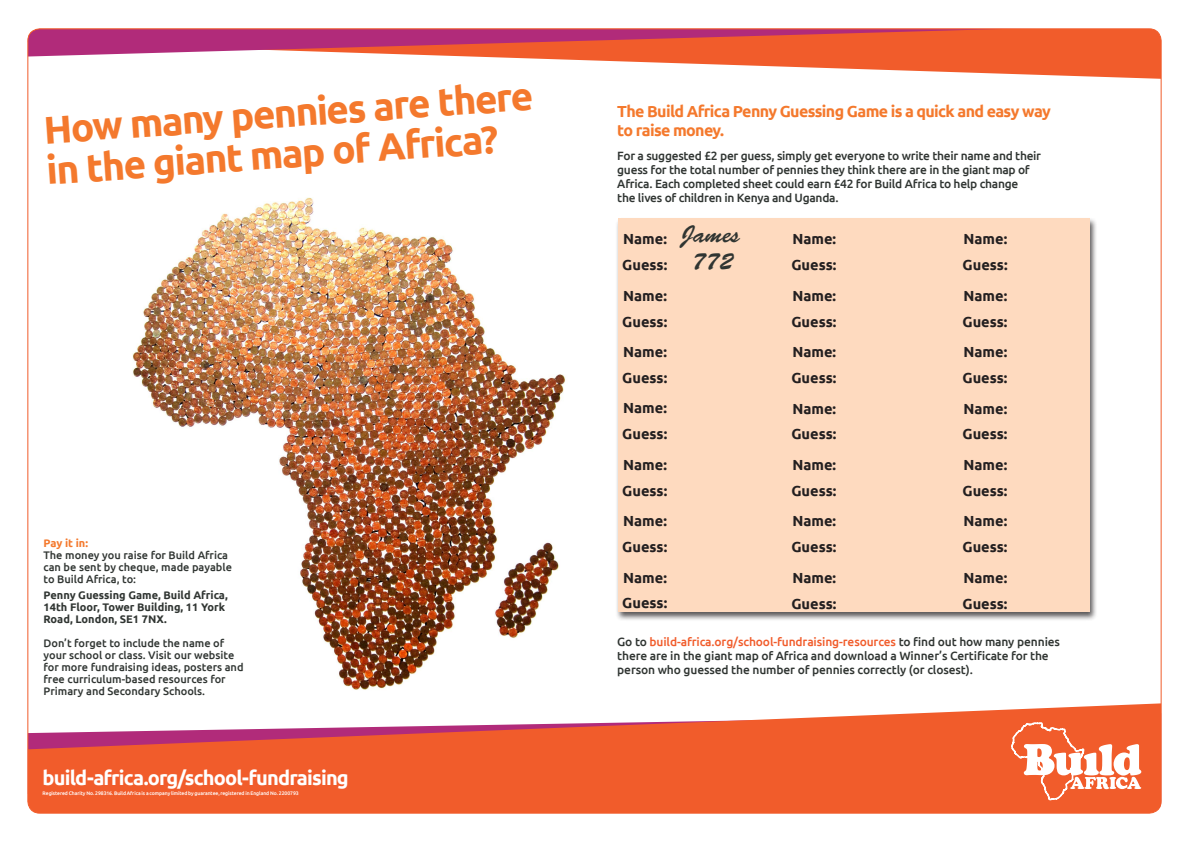
<style>
.page{position:relative;width:1191px;height:842px;background:#fff}
.page>*{position:absolute;margin:0;border:0;box-sizing:border-box;transform-origin:0 0}
.t1{font:700 38.8px/40.6px "Ubuntu";color:#f4792d}
.t2{font:24.3px/27px "Brush Script Std";color:#303532;text-align:center}
.t3{font:700 20px "Ubuntu";letter-spacing:-.04em;color:#fff}
.t4{font:700 16px/19.2px "Ubuntu";letter-spacing:-.04em;color:#f4792d}
.t5{font:700 14.6px/25.9px "Ubuntu";color:#231f20}
.t6{font:500 12px/14px "Ubuntu";letter-spacing:-.02em;color:#303532}
.t7{font:500 11px/12px "Ubuntu";color:#303532}
.t8{font:700 11px/12px "Ubuntu";color:#303532}
.t9{font:700 11px "Ubuntu";letter-spacing:-.005em;color:#f4792d}
.t10{font:500 5.1px "Ubuntu";letter-spacing:-.015em;color:#fff}
.s1{color:#f15c2b}
</style>
<div class="page">
<img style="left:132px;top:197px;width:434px;height:493px">
<svg style="left:29px;top:703px;width:1132px;height:109px;fill:#f15c2b"></svg>
<svg style="left:488px;top:57px;width:671px;height:22px"></svg>
<svg style="left:29px;top:29px;width:1132px;height:28px;background:#d75056"></svg>
<svg style="left:1011px;top:722px;width:130px;height:78px"></svg>
<div style="left:615px;top:217px;width:482px;height:404px;background:#231f20;opacity:.75"></div>
<div style="left:618px;top:219px;width:472px;height:393px;background:#fedabf"></div>
<h1 class="t1" style="left:42px;top:109px;width:492px;rotate:-4deg">How many pennies are there in the giant map of Africa?</h1>
<p class="t9" style="left:44px;top:537px;width:46px">Pay it in:</p>
<p class="t7" style="left:44px;top:549px;width:190px">The money you raise for Build Africa can be sent by cheque, made payable to Build Africa, to:</p>
<p class="t8" style="left:44px;top:589px;width:186px">Penny Guessing Game, Build Africa,<br>14th Floor, Tower Building, 11 York<br>Road, London, SE1 7NX.</p>
<p class="t7" style="left:44px;top:637px;width:201px">Don’t forget to include the name of your school or class. Visit our website for more fundraising ideas, posters and free curriculum-based resources for Primary and Secondary Schools.</p>
<h3 class="t3" style="left:43px;top:766px;width:308px">build-africa.org/school-fundraising</h3>
<p class="t10" style="left:43px;top:789px;width:257px">Registered Charity No. 298316. Build Africa is a company limited by guarantee, registered in England No. 2200793</p>
<h3 class="t4" style="left:617px;top:102px;width:435px">The Build Africa Penny Guessing Game is a quick and easy way to raise money.</h3>
<p class="t6" style="left:617px;top:148px;width:425px">For a suggested £2 per guess, simply get everyone to write their name and their guess for the total number of pennies they think there are in the giant map of Africa. Each completed sheet could earn £42 for Build Africa to help change<br>the lives of children in Kenya and Uganda.</p>
<p class="t5" style="left:622px;top:225px;width:47px">Name:<br>Guess:</p>
<p class="t5" style="left:622px;top:283px;width:47px">Name:<br>Guess:</p>
<p class="t5" style="left:622px;top:338px;width:47px">Name:<br>Guess:</p>
<p class="t5" style="left:622px;top:395px;width:47px">Name:<br>Guess:</p>
<p class="t5" style="left:622px;top:451px;width:47px">Name:<br>Guess:</p>
<p class="t5" style="left:622px;top:508px;width:47px">Name:<br>Guess:</p>
<p class="t5" style="left:622px;top:564px;width:47px">Name:<br>Guess:</p>
<h2 class="t2" style="left:680px;top:221px;width:61px">James<br>772</h2>
<p class="t5" style="left:791px;top:226px;width:47px">Name:<br>Guess:</p>
<p class="t5" style="left:791px;top:283px;width:47px">Name:<br>Guess:</p>
<p class="t5" style="left:791px;top:339px;width:47px">Name:<br>Guess:</p>
<p class="t5" style="left:791px;top:395px;width:47px">Name:<br>Guess:</p>
<p class="t5" style="left:791px;top:451px;width:47px">Name:<br>Guess:</p>
<p class="t5" style="left:791px;top:508px;width:47px">Name:<br>Guess:</p>
<p class="t5" style="left:791px;top:564px;width:47px">Name:<br>Guess:</p>
<p class="t5" style="left:962px;top:226px;width:47px">Name:<br>Guess:</p>
<p class="t5" style="left:962px;top:283px;width:47px">Name:<br>Guess:</p>
<p class="t5" style="left:962px;top:339px;width:47px">Name:<br>Guess:</p>
<p class="t5" style="left:962px;top:395px;width:47px">Name:<br>Guess:</p>
<p class="t5" style="left:962px;top:451px;width:47px">Name:<br>Guess:</p>
<p class="t5" style="left:962px;top:508px;width:47px">Name:<br>Guess:</p>
<p class="t5" style="left:962px;top:564px;width:47px">Name:<br>Guess:</p>
<p class="t6" style="left:617px;top:634px;width:444px">Go to <span class="s1">build-africa.org/school-fundraising-resources</span> to find out how many pennies there are in the giant map of Africa and download a Winner’s Certificate for the person who guessed the number of pennies correctly (or closest).</p>
</div>
